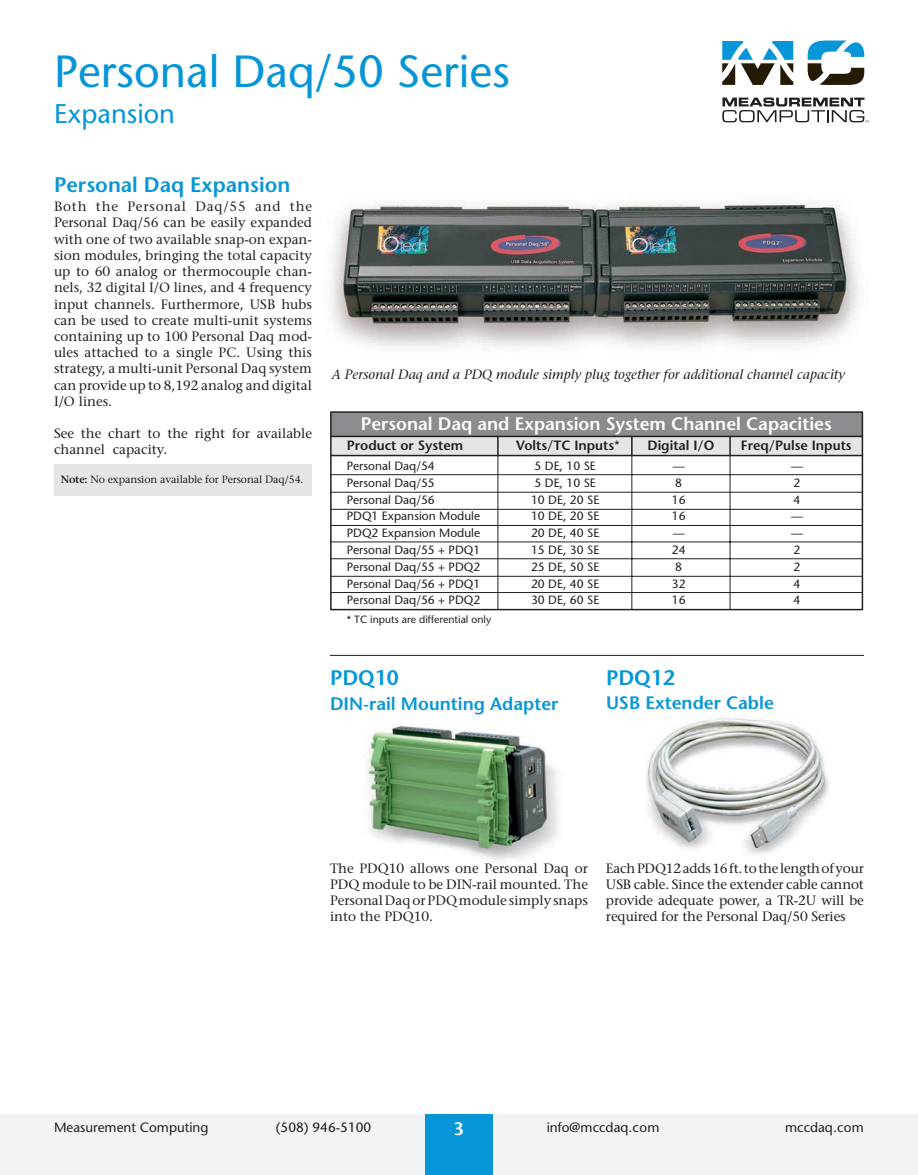
<style>
.page{position:relative;width:918px;height:1175px;background:#fff}
.page>*{position:absolute;margin:0;border:0;box-sizing:border-box;transform-origin:0 0}
.t1{font:45px "Stone Sans";color:#0696d7}
.t2{font:27px "Stone Sans";color:#0696d7}
.t3{font:600 21px "Stone Sans";color:#0696d7}
.t4{font:600 18px "Stone Sans";color:#fff}
.t5{font:600 18px "Stone Sans";color:#0696d7}
.t6{font:13.5px/16.2px "Stone Serif";color:#231f20;text-align:justify}
.t7{font:italic 13.5px "Stone Serif";color:#231f20}
.t8{font:13.5px "Stone Sans";color:#231f20}
.t9{font:600 13.5px "Stone Sans";color:#231f20}
.t10{font:12px "Stone Sans";color:#231f20}
.t11{font:10.5px "Stone Serif";letter-spacing:-.01em;color:#231f20}
.t12{font:10.5px "Stone Sans";color:#231f20}
.s1{font-weight:600}
</style>
<div class="page">
<div style="left:0;top:1114px;width:918px;height:60px;background:#f2f3f4"></div>
<div style="left:425px;top:1114px;width:68px;height:60px;background:#0696d7"></div>
<svg style="left:722px;top:97px;width:147px;height:25px"></svg>
<svg style="left:722px;top:41px;width:71px;height:44px"></svg>
<svg style="left:808px;top:40px;width:56px;height:45px"></svg>
<img style="left:363px;top:724px;width:196px;height:137px">
<img style="left:645px;top:718px;width:184px;height:137px">
<div style="left:54px;top:464px;width:258px;height:32px;background:#e4e5e7"></div>
<img style="left:330px;top:201px;width:529px;height:146px">
<div style="left:331px;top:412px;width:531px;height:24px;background:#8a8c8f"></div>
<div style="left:331px;top:436px;width:531px;height:19px;background:#e4e5e7"></div>
<hr style="left:331px;top:436px;width:531px;height:1px;background:#231f20">
<hr style="left:331px;top:455px;width:531px;height:1px;background:#231f20">
<hr style="left:331px;top:474px;width:531px;height:1px;background:#231f20">
<hr style="left:631px;top:455px;width:1px;height:154px;background:#231f20">
<hr style="left:730px;top:455px;width:1px;height:154px;background:#231f20">
<hr style="left:331px;top:525px;width:531px;height:1px;background:#231f20">
<hr style="left:331px;top:541px;width:531px;height:1px;background:#231f20">
<hr style="left:331px;top:558px;width:531px;height:1px;background:#231f20">
<hr style="left:331px;top:576px;width:531px;height:1px;background:#231f20">
<hr style="left:331px;top:592px;width:531px;height:1px;background:#231f20">
<hr style="left:331px;top:509px;width:531px;height:1px;background:#231f20">
<svg style="left:497px;top:437px;width:2px;height:18px"></svg>
<svg style="left:631px;top:437px;width:2px;height:18px"></svg>
<svg style="left:729px;top:437px;width:2px;height:18px"></svg>
<hr style="left:498px;top:455px;width:1px;height:154px;background:#231f20">
<div style="left:330px;top:411px;width:533px;height:199px;border:2px solid #231f20"></div>
<hr style="left:331px;top:492px;width:531px;height:1px;background:#231f20">
<hr style="left:330px;top:655px;width:534px;height:1px;background:#231f20">
<h1 class="t1" style="left:54px;top:43px;width:457px">Personal Daq/50 Series</h1>
<h2 class="t2" style="left:54px;top:96px;width:123px">Expansion</h2>
<h3 class="t3" style="left:54px;top:172px;width:238px">Personal Daq Expansion</h3>
<p class="t6" style="left:54px;top:198px;width:260px">Both the Personal Daq/55 and the Personal Daq/56 can be easily expanded with one of two available snap-on expan&shy;sion modules, bringing the total capacity up to 60 analog or thermocouple chan&shy;nels, 32 digital I/O lines, and 4 frequency input channels. Furthermore, USB hubs can be used to create multi-unit systems containing up to 100 Personal Daq mod&shy;ules attached to a single PC. Using this strategy, a multi-unit Personal Daq system can provide up to 8,192 analog and digital I/O lines.</p>
<p class="t6" style="left:54px;top:425px;width:260px">See the chart to the right for available channel capacity.</p>
<p class="t11" style="left:61px;top:473px;width:244px"><span class="s1">Note:</span> No expansion available for Personal Daq/54.</p>
<p class="t7" style="left:332px;top:366px;width:515px">A Personal Daq and a PDQ module simply plug together for additional channel capacity</p>
<h3 class="t4" style="left:361px;top:412px;width:473px">Personal Daq and Expansion System Channel Capacities</h3>
<p class="t9" style="left:347px;top:437px;width:118px">Product or System</p>
<p class="t9" style="left:516px;top:437px;width:100px">Volts/TC Inputs</p>
<p class="t9" style="left:648px;top:437px;width:68px">Digital I/O</p>
<p class="t9" style="left:741px;top:437px;width:112px">Freq/Pulse Inputs</p>
<p class="t10" style="left:615px;top:437px;width:7px">*</p>
<p class="t10" style="left:347px;top:458px;width:90px">Personal Daq/54</p>
<p class="t10" style="left:535px;top:458px;width:63px">5 DE, 10 SE</p>
<p class="t10" style="left:673px;top:458px;width:13px">—</p>
<p class="t10" style="left:791px;top:458px;width:13px">—</p>
<p class="t10" style="left:347px;top:475px;width:90px">Personal Daq/55</p>
<p class="t10" style="left:535px;top:475px;width:63px">5 DE, 10 SE</p>
<p class="t10" style="left:675px;top:475px;width:8px">8</p>
<p class="t10" style="left:794px;top:475px;width:8px">2</p>
<p class="t10" style="left:347px;top:492px;width:90px">Personal Daq/56</p>
<p class="t10" style="left:531px;top:492px;width:70px">10 DE, 20 SE</p>
<p class="t10" style="left:672px;top:492px;width:15px">16</p>
<p class="t10" style="left:794px;top:492px;width:8px">4</p>
<p class="t10" style="left:347px;top:509px;width:135px">PDQ1 Expansion Module</p>
<p class="t10" style="left:531px;top:509px;width:70px">10 DE, 20 SE</p>
<p class="t10" style="left:672px;top:509px;width:15px">16</p>
<p class="t10" style="left:791px;top:509px;width:13px">—</p>
<p class="t10" style="left:347px;top:525px;width:135px">PDQ2 Expansion Module</p>
<p class="t10" style="left:531px;top:525px;width:70px">20 DE, 40 SE</p>
<p class="t10" style="left:673px;top:525px;width:13px">—</p>
<p class="t10" style="left:791px;top:525px;width:13px">—</p>
<p class="t10" style="left:347px;top:542px;width:135px">Personal Daq/55 + PDQ1</p>
<p class="t10" style="left:531px;top:542px;width:70px">15 DE, 30 SE</p>
<p class="t10" style="left:672px;top:542px;width:15px">24</p>
<p class="t10" style="left:794px;top:542px;width:8px">2</p>
<p class="t10" style="left:347px;top:559px;width:135px">Personal Daq/55 + PDQ2</p>
<p class="t10" style="left:531px;top:559px;width:70px">25 DE, 50 SE</p>
<p class="t10" style="left:675px;top:559px;width:8px">8</p>
<p class="t10" style="left:794px;top:559px;width:8px">2</p>
<p class="t10" style="left:347px;top:576px;width:135px">Personal Daq/56 + PDQ1</p>
<p class="t10" style="left:531px;top:576px;width:70px">20 DE, 40 SE</p>
<p class="t10" style="left:672px;top:576px;width:15px">32</p>
<p class="t10" style="left:794px;top:576px;width:8px">4</p>
<p class="t10" style="left:347px;top:593px;width:135px">Personal Daq/56 + PDQ2</p>
<p class="t10" style="left:531px;top:593px;width:70px">30 DE, 60 SE</p>
<p class="t10" style="left:672px;top:593px;width:15px">16</p>
<p class="t10" style="left:794px;top:593px;width:8px">4</p>
<p class="t12" style="left:347px;top:613px;width:146px">* TC inputs are differential only</p>
<h3 class="t3" style="left:330px;top:665px;width:70px">PDQ10</h3>
<h3 class="t5" style="left:330px;top:692px;width:230px">DIN-rail Mounting Adapter</h3>
<h3 class="t3" style="left:606px;top:664px;width:70px">PDQ12</h3>
<h3 class="t5" style="left:606px;top:691px;width:169px">USB Extender Cable</h3>
<p class="t6" style="left:330px;top:860px;width:260px">The PDQ10 allows one Personal Daq or PDQ module to be DIN-rail mounted. The Personal Daq or PDQ module simply snaps into the PDQ10.</p>
<p class="t6" style="left:606px;top:860px;width:260px">Each PDQ12 adds 16 ft. to the length of your USB cable. Since the extender cable cannot provide adequate power, a TR-2U will be required for the Personal Daq/50 Series</p>
<p class="t8" style="left:54px;top:1118px;width:156px">Measurement Computing</p>
<p class="t8" style="left:276px;top:1118px;width:97px">(508) 946-5100</p>
<h3 class="t4" style="left:454px;top:1117px;width:12px">3</h3>
<p class="t8" style="left:547px;top:1118px;width:114px">info@mccdaq.com</p>
<p class="t8" style="left:785px;top:1118px;width:80px">mccdaq.com</p>
</div>
